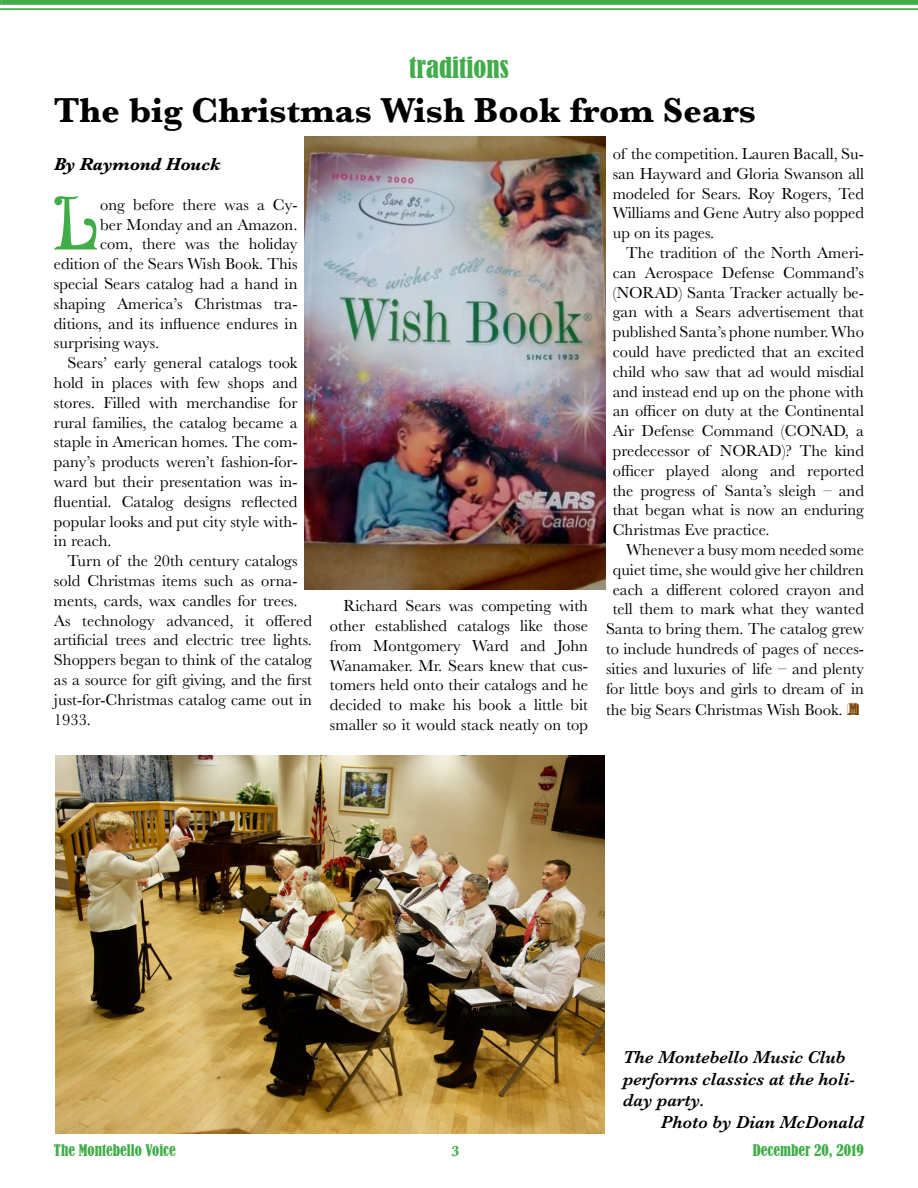
<style>
.page{position:relative;width:918px;height:1188px;background:#fff}
.page>*{position:absolute;margin:0;border:0;box-sizing:border-box;transform-origin:0 0}
.t1{font:63.45px "Alistair";color:#41ad49}
.t2{font:700 36px "Baskerville";color:#000}
.t3{font:condensed 27px "Bernard";color:#41ad49}
.t4{font:italic 600 18px/21.6px "Baskerville";color:#000}
.t5{font:italic 700 18px "Baskerville";color:#000}
.t6{font:16.5px/19.8px "Baskerville";color:#000;text-align:justify}
.t7{font:condensed 15px "Bernard";color:#41ad49}
.t8{font:700 15px "Baskerville";color:#41ad49}
.s1{font-family:"Buxom D";font-size:18px;color:#804000}
</style>
<div class="page">
<svg style="left:0;top:0;width:2px;height:10px"></svg>
<div style="left:2px;top:0;width:916px;height:5px;background:#41ad49"></div>
<hr style="left:2px;top:8px;width:916px;height:2px;background:#41ad49">
<img style="left:304px;top:137px;width:302px;height:453px">
<img style="left:55px;top:755px;width:550px;height:379px">
<h3 class="t3" style="left:409px;top:52px;width:101px">traditions</h3>
<h2 class="t2" style="left:54px;top:85px;width:704px">The big Christmas Wish Book from Sears</h2>
<p class="t6" style="left:613px;top:144px;width:253px">of the competition. Lauren Bacall, Su&shy;san Hayward and Gloria Swanson all modeled for Sears. Roy Rogers, Ted Williams and Gene Autry also popped up on its pages.</p>
<p class="t6" style="left:613px;top:243px;width:253px;text-indent:13px">The tradition of the North Ameri&shy;can Aerospace Defense Command’s (NORAD) Santa Tracker actually be&shy;gan with a Sears advertisement that published Santa’s phone number. Who could have predicted that an excited child who saw that ad would misdial and instead end up on the phone with an officer on duty at the Continental Air Defense Command (CONAD, a predecessor of NORAD)? The kind officer played along and reported the progress of Santa’s sleigh – and that began what is now an enduring Christmas Eve practice.</p>
<p class="t6" style="left:606px;top:540px;width:260px;text-align:right">Whenever a busy mom needed some quiet time, she would give her children each a different colored crayon and tell them to mark what they wanted Santa to bring them. The catalog grew to include hundreds of pages of neces&shy;sities and luxuries of life – and plenty for little boys and girls to dream of in</p>
<p class="t6" style="left:606px;top:700px;width:255px">the big Sears Christmas Wish Book. <span class="s1">M</span></p>
<p class="t5" style="left:54px;top:152px;width:168px">By Raymond Houck</p>
<h1 class="t1" style="left:55px;top:178px;width:47px">L</h1>
<p class="t6" style="left:100px;top:195px;width:199px">ong before there was a Cy-</p>
<p class="t6" style="left:100px;top:215px;width:199px">ber Monday and an Amazon.</p>
<p class="t6" style="left:100px;top:234px;width:199px">com, there was the holiday</p>
<p class="t6" style="left:54px;top:254px;width:245px">edition of the Sears Wish Book. This</p>
<p class="t6" style="left:54px;top:274px;width:245px">special Sears catalog had a hand in</p>
<p class="t6" style="left:54px;top:294px;width:245px">shaping America’s Christmas tra-</p>
<p class="t6" style="left:54px;top:314px;width:245px">ditions, and its influence endures in</p>
<p class="t6" style="left:54px;top:333px;width:107px">surprising ways.</p>
<p class="t6" style="left:67px;top:353px;width:232px">Sears’ early general catalogs took</p>
<p class="t6" style="left:54px;top:373px;width:245px">hold in places with few shops and</p>
<p class="t6" style="left:54px;top:393px;width:245px">stores. Filled with merchandise for</p>
<p class="t6" style="left:54px;top:413px;width:245px">rural families, the catalog became a</p>
<p class="t6" style="left:54px;top:432px;width:245px">staple in American homes. The com-</p>
<p class="t6" style="left:54px;top:452px;width:245px">pany’s products weren’t fashion-for-</p>
<p class="t6" style="left:54px;top:472px;width:245px">ward but their presentation was in-</p>
<p class="t6" style="left:54px;top:492px;width:245px">fluential. Catalog designs reflected</p>
<p class="t6" style="left:54px;top:512px;width:245px">popular looks and put city style with-</p>
<p class="t6" style="left:54px;top:531px;width:59px">in reach.</p>
<p class="t6" style="left:67px;top:551px;width:232px">Turn of the 20th century catalogs</p>
<p class="t6" style="left:54px;top:571px;width:245px">sold Christmas items such as orna-</p>
<p class="t6" style="left:54px;top:591px;width:245px">ments, cards, wax candles for trees.</p>
<p class="t6" style="left:54px;top:611px;width:260px">As technology advanced, it offered</p>
<p class="t6" style="left:54px;top:630px;width:260px">artificial trees and electric tree lights.</p>
<p class="t6" style="left:54px;top:650px;width:260px">Shoppers began to think of the catalog</p>
<p class="t6" style="left:54px;top:670px;width:260px">as a source for gift giving, and the first</p>
<p class="t6" style="left:54px;top:690px;width:259px">just-for-Christmas catalog came out in</p>
<p class="t6" style="left:54px;top:710px;width:39px">1933.</p>
<p class="t6" style="left:330px;top:596px;width:260px;text-indent:13px">Richard Sears was competing with other established catalogs like those from Montgomery Ward and John Wanamaker. Mr. Sears knew that cus&shy;tomers held onto their catalogs and he decided to make his book a little bit smaller so it would stack neatly on top</p>
<p class="t4" style="left:623px;top:1047px;width:233px">The Montebello Music Club performs classics at the holi&shy;day party.</p>
<p class="t4" style="left:661px;top:1111px;width:205px">Photo by Dian McDonald</p>
<p class="t7" style="left:54px;top:1141px;width:123px">The Montebello Voice</p>
<p class="t8" style="left:451px;top:1140px;width:10px">3</p>
<p class="t7" style="left:753px;top:1141px;width:113px">December 20, 2019</p>
</div>
